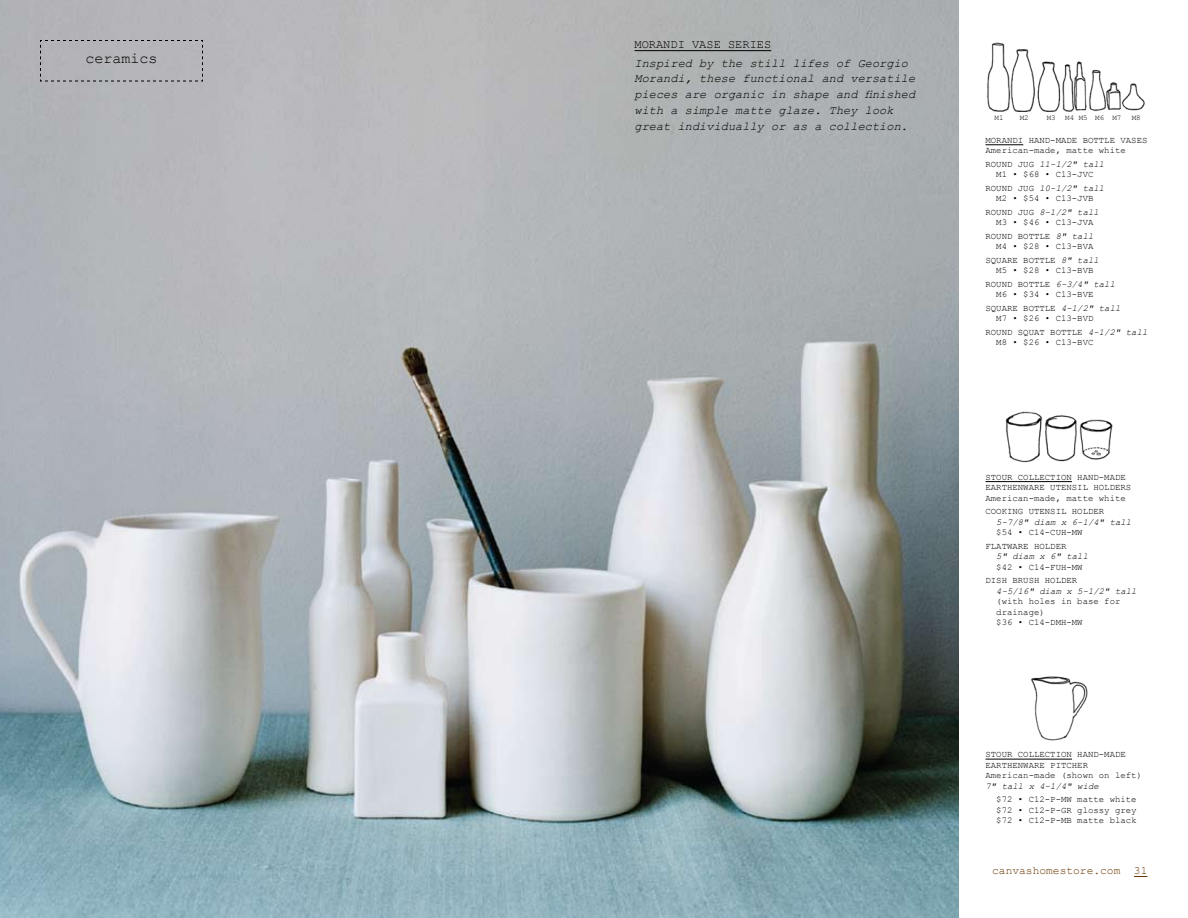
<style>
.page{position:relative;width:1188px;height:918px;background:#fff}
.page>*{position:absolute;margin:0;border:0;box-sizing:border-box;transform-origin:0 0}
.t1{font:15px "Courier New";color:#000}
.t2{font:italic 12px/15.8px "Courier New";color:#000}
.t3{font:12px "Courier New";color:#000}
.t4{font:11.25px "Courier New";color:#683900}
.t5{font:9px/10.5px "Courier New";color:#000}
.t6{font:italic 9px "Courier New";color:#000}
.t7{font:7.5px "Courier New";color:#000}
.s1{font-style:italic}
</style>
<div class="page">
<hr style="left:986px;top:759px;width:86px;height:1px;background:#000">
<img style="left:1006px;top:411px;width:107px;height:52px">
<img style="left:1031px;top:676px;width:57px;height:65px">
<img style="left:0;top:0;width:958px;height:918px">
<svg style="left:1134px;top:876px;width:13px;height:1px"></svg>
<hr style="left:986px;top:145px;width:37px;height:1px;background:#000">
<hr style="left:986px;top:481px;width:86px;height:1px;background:#000">
<hr style="left:634px;top:50px;width:137px;height:1px;background:#000">
<img style="left:987px;top:42px;width:158px;height:70px">
<div style="left:40px;top:40px;width:163px;height:42px;background:#b5b4b9"></div>
<h1 class="t1" style="left:85px;top:49px;width:73px">ceramics</h1>
<h2 class="t3" style="left:634px;top:37px;width:136px">morandi vase series</h2>
<h2 class="t2" style="left:634px;top:54px;width:282px">Inspired by the still lifes of Georgio Morandi, these functional and versatile pieces are organic in shape and finished with a simple matte glaze. They look great individually or as a collection.</h2>
<p class="t7" style="left:994px;top:113px;width:10px">M1</p>
<p class="t7" style="left:1020px;top:113px;width:10px">M2</p>
<p class="t7" style="left:1047px;top:113px;width:10px">M3</p>
<p class="t7" style="left:1065px;top:113px;width:58px">M4 M5 M6 M7</p>
<p class="t7" style="left:1132px;top:113px;width:10px">M8</p>
<p class="t5" style="left:986px;top:134px;width:162px">morandi hand-made bottle vas es<br>American-made, matte white</p>
<p class="t5" style="left:986px;top:158px;width:120px;text-align:center">round jug <span class="s1">11-1/2" tall<br></span>M1 • $68 • C13-JVC</p>
<p class="t5" style="left:986px;top:182px;width:120px;text-align:center">round jug <span class="s1">10-1/2" tall<br></span>M2 • $54 • C13-JVB</p>
<p class="t5" style="left:986px;top:206px;width:115px;text-align:center">round jug <span class="s1">8-1/2" tall<br></span>M3 • $46 • C13-JVA</p>
<p class="t5" style="left:986px;top:230px;width:110px;text-align:right">round bottle <span class="s1">8" tall<br></span>M4 • $28 • C13-BVA</p>
<p class="t5" style="left:986px;top:254px;width:115px;text-align:center">square bottle <span class="s1">8" tall<br></span>M5 • $28 • C13-BVB</p>
<p class="t5" style="left:996px;top:278px;width:120px;text-indent:-11px">round bottle <span class="s1">6-3/4" tall<br></span>M6 • $34 • C13-BVE</p>
<p class="t5" style="left:996px;top:302px;width:126px;text-indent:-11px">square bottle <span class="s1">4-1/2" tall<br></span>M7 • $26 • C13-BVD</p>
<p class="t5" style="left:996px;top:326px;width:153px;text-indent:-11px">round squat bottle <span class="s1">4-1/2" tall<br></span>M8 • $26 • C13-BVC</p>
<p class="t5" style="left:986px;top:471px;width:146px">s tour collection hand-made earthenware utens il holders<br>American-made, matte white</p>
<p class="t5" style="left:986px;top:506px;width:120px">cooking utens il holder</p>
<p class="t6" style="left:996px;top:516px;width:136px">5-7/8" diam x 6-1/4" tall</p>
<p class="t5" style="left:986px;top:525px;width:99px;line-height:13.5px;text-indent:11px">$54 • C14-CUH-MW flatware holder</p>
<p class="t6" style="left:996px;top:550px;width:93px">5" diam x 6" tall</p>
<p class="t5" style="left:986px;top:560px;width:99px;line-height:13.5px;text-indent:11px">$42 • C14-FUH-MW dish brush holder</p>
<p class="t6" style="left:996px;top:585px;width:142px">4-5/16" diam x 5-1/2" tall</p>
<p class="t5" style="left:996px;top:596px;width:126px">(with holes in base for drainage)<br>$36 • C14-DMH-MW</p>
<p class="t5" style="left:986px;top:749px;width:158px">s tour collection hand-made earthenware pitcher<br>American-made (shown on left)</p>
<p class="t6" style="left:986px;top:780px;width:115px">7" tall x 4-1/4" wide</p>
<p class="t5" style="left:996px;top:794px;width:142px;text-align:justify">$72 • C12-P-MW matte white $72 • C12-P-GR glossy grey $72 • C12-P-MB matte black</p>
<p class="t4" style="left:992px;top:863px;width:157px">canvashomestore.com 31</p>
</div>
